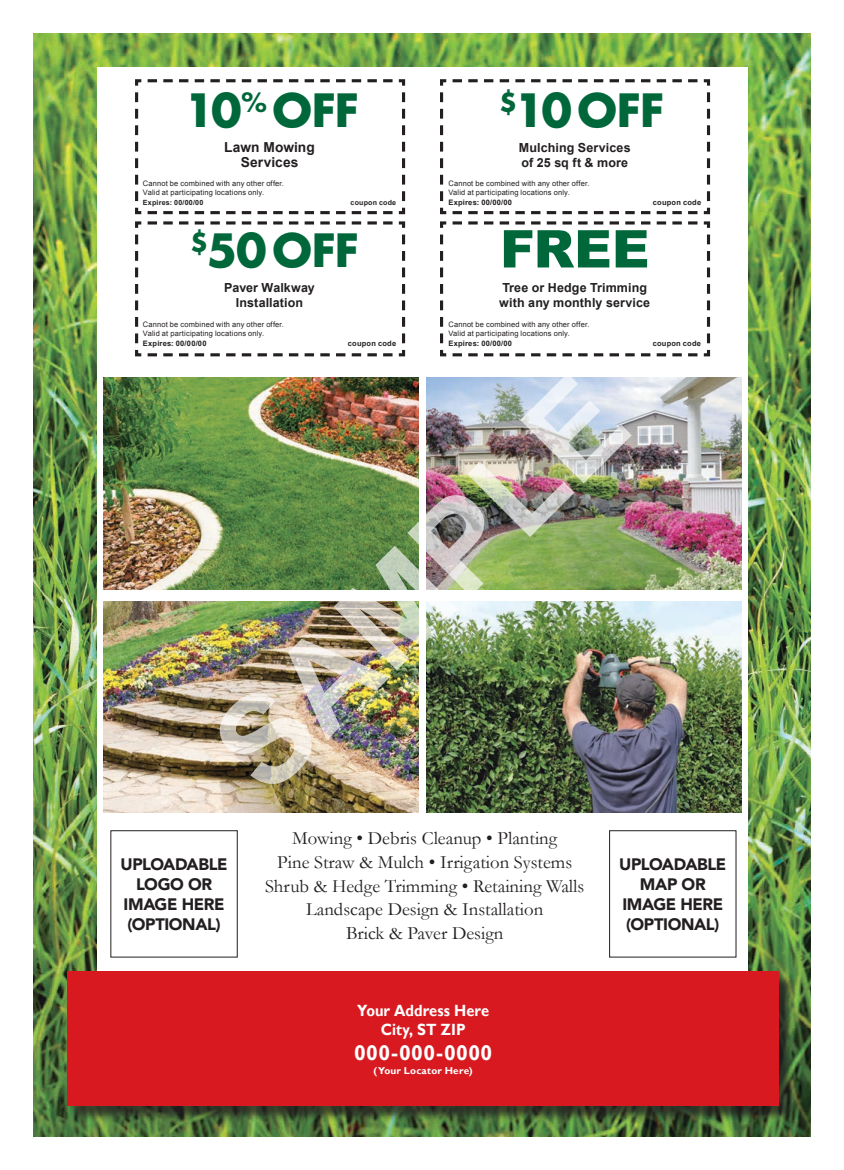
<style>
.page{position:relative;width:844px;height:1170px;background:#fff}
.page>*{position:absolute;margin:0;border:0;box-sizing:border-box;transform-origin:0 0}
.t1{font:700 125px "Arial";color:rgb(255 255 255/.65)}
.t2{font:900 52px "Arial";color:#00673b}
.t3{font:700 44.62px "Futura Std";letter-spacing:-.025em;color:#00673b}
.t4{font:700 21.25px "Gill Sans";letter-spacing:.02em;color:#fff}
.t5{font:18.75px/23.8px "Garamond";color:#231f20;text-align:center}
.t6{font:900 16.5px/19.8px "Avenir LT Std";letter-spacing:-.025em;color:#231f20;text-align:center}
.t7{font:700 16.25px/18.9px "Gill Sans";color:#fff;text-align:center;scale:.9 1}
.t8{font:700 13.75px/15px "Arial";letter-spacing:.005em;color:#231f20;text-align:center}
.t9{font:700 12.5px/15px "Arial";letter-spacing:.01em;color:#231f20}
.t10{font:700 10px "Gill Sans";letter-spacing:.015em;color:#fff}
.t11{font:7.5px/9px "Arial";letter-spacing:.02em;color:#231f20}
.t12{font:700 7.5px "Arial";letter-spacing:.03em;color:#231f20}
.t13{font:700 7.12px "Arial";letter-spacing:.025em;color:#231f20}
</style>
<div class="page">
<img style="left:34px;top:34px;width:776px;height:1102px">
<div style="left:97px;top:68px;width:650px;height:1009px;background:#fff"></div>
<svg style="left:135px;top:79px;width:271px;height:278px"></svg>
<svg style="left:440px;top:79px;width:271px;height:278px"></svg>
<div style="left:69px;top:973px;width:725px;height:149px;background:#231f20;opacity:.75"></div>
<div style="left:67px;top:971px;width:711px;height:135px;background:#d81920"></div>
<div style="left:609px;top:830px;width:127px;height:127px;border:1px solid #231f20"></div>
<div style="left:110px;top:830px;width:128px;height:127px;border:1px solid #231f20"></div>
<img style="left:104px;top:378px;width:315px;height:211px">
<img style="left:104px;top:601px;width:315px;height:211px">
<img style="left:426px;top:378px;width:315px;height:211px">
<img style="left:426px;top:601px;width:315px;height:211px">
<h3 class="t3" style="left:184px;top:81px;width:176px">10<sup>%</sup> OFF</h3>
<h3 class="t3" style="left:499px;top:80px;width:167px"><sup>$</sup>10OFF</h3>
<h3 class="t8" style="left:224px;top:140px;width:92px">Lawn Mowing<br>Services</h3>
<p class="t11" style="left:143px;top:179px;width:143px">Cannot be combined with any other offer.<br>Valid at participating locations only.</p>
<p class="t13" style="left:143px;top:198px;width:62px">Expires: 00/00/00</p>
<p class="t13" style="left:350px;top:198px;width:47px">coupon code</p>
<h3 class="t9" style="left:519px;top:140px;width:113px">Mulching Services of 25 sq ft &amp; more</h3>
<p class="t11" style="left:448px;top:179px;width:143px">Cannot be combined with any other offer.<br>Valid at participating locations only.</p>
<p class="t12" style="left:448px;top:198px;width:65px">Expires: 00/00/00</p>
<p class="t12" style="left:653px;top:198px;width:50px">coupon code</p>
<h3 class="t3" style="left:190px;top:221px;width:170px"><sup>$</sup>50OFF</h3>
<h2 class="t2" style="left:500px;top:220px;width:151px">FREE</h2>
<h3 class="t9" style="left:224px;top:281px;width:92px;text-align:center">Paver Walkway<br>Installation</h3>
<p class="t11" style="left:143px;top:320px;width:143px">Cannot be combined with any other offer.<br>Valid at participating locations only.</p>
<p class="t12" style="left:143px;top:338px;width:65px">Expires: 00/00/00</p>
<p class="t12" style="left:348px;top:338px;width:50px">coupon code</p>
<h3 class="t9" style="left:499px;top:281px;width:152px">Tree or Hedge Trimming with any monthly service</h3>
<p class="t11" style="left:448px;top:320px;width:143px">Cannot be combined with any other offer.<br>Valid at participating locations only.</p>
<p class="t12" style="left:448px;top:339px;width:65px">Expires: 00/00/00</p>
<p class="t12" style="left:653px;top:339px;width:50px">coupon code</p>
<h1 class="t1" style="left:178px;top:710px;width:522px;rotate:-45deg">SAMPLE</h1>
<h3 class="t6" style="left:121px;top:855px;width:108px">UPLOADABLE<br>LOGO OR<br>IMAGE HERE (OPTIONAL)</h3>
<h3 class="t5" style="left:265px;top:826px;width:321px">Mowing • Debris Cleanup • Planting<br>Pine Straw &amp; Mulch • Irrigation Systems Shrub &amp; Hedge Trimming • Retaining Walls Landscape Design &amp; Installation<br>Brick &amp; Paver Design</h3>
<h3 class="t7" style="left:357px;top:1002px;width:148px">Your Address Here<br>City, ST ZIP</h3>
<h3 class="t4" style="left:354px;top:1040px;width:140px">000-000-0000</h3>
<h3 class="t10" style="left:374px;top:1064px;width:101px">(Your Locator Here)</h3>
<h3 class="t6" style="left:619px;top:855px;width:108px">UPLOADABLE<br>MAP OR<br>IMAGE HERE (OPTIONAL)</h3>
</div>
